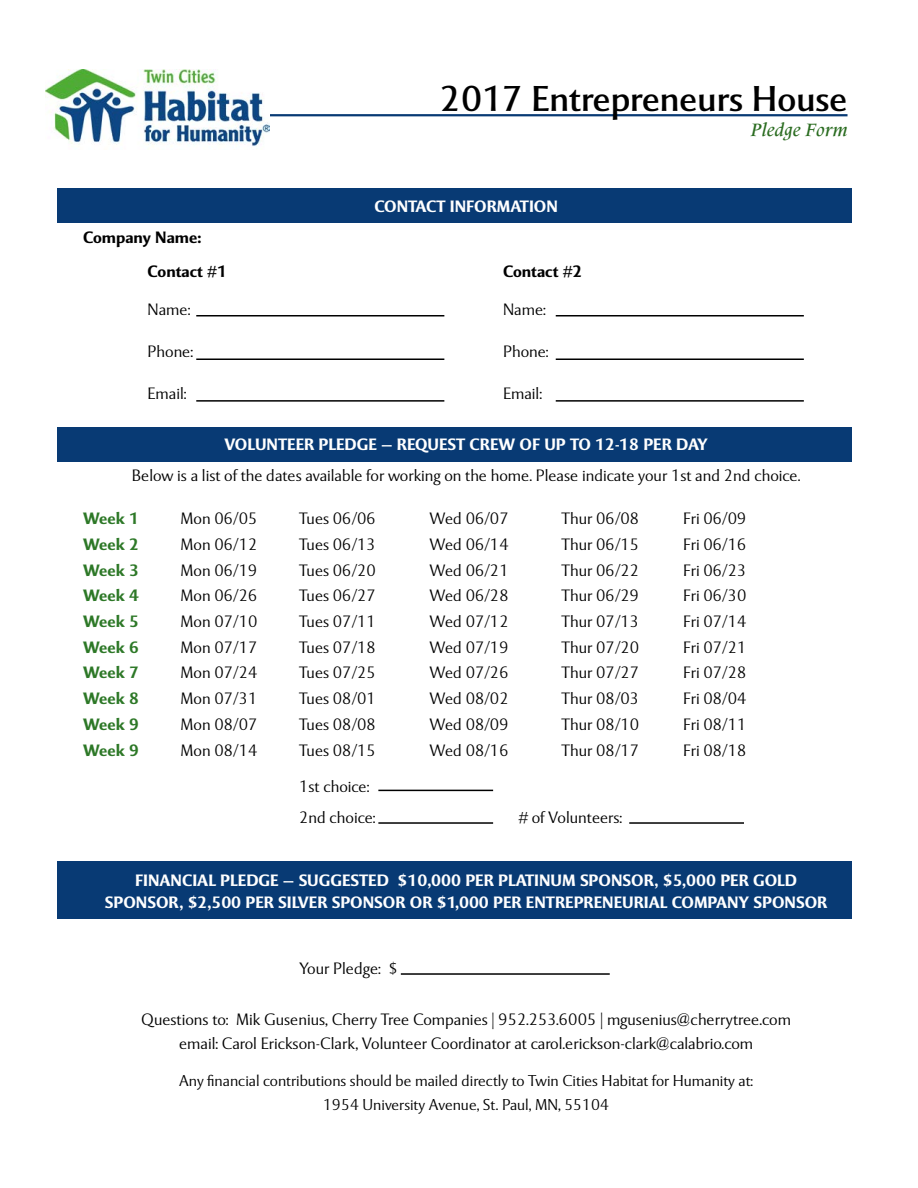
<style>
.page{position:relative;width:918px;height:1188px;background:#fff}
.page>*{position:absolute;margin:0;border:0;box-sizing:border-box;transform-origin:0 0}
.t1{font:36px "Mentor Sans";color:#000}
.t2{font:italic 500 19.5px "Meridien";color:#2a6c20}
.t3{font:300 16.5px/31.2px "Mentor Sans";color:#000}
.t4{font:700 16.5px/22.5px "Mentor Sans";color:#fff;text-align:center}
.t5{font:700 16.5px "Mentor Sans";color:#2d7827}
.t6{font:700 16.5px/33.8px "Mentor Sans";color:#000}
.t7{font:300 15.75px/24px "Mentor Sans";color:#000;text-align:center}
</style>
<div class="page">
<div style="left:58px;top:861px;width:794px;height:57px;background:#083a74"></div>
<div style="left:58px;top:427px;width:794px;height:34px;background:#083a74"></div>
<div style="left:58px;top:188px;width:794px;height:35px;background:#083a74"></div>
<hr style="left:229px;top:114px;width:619px;height:2px;background:#083a74">
<hr style="left:196px;top:315px;width:248px;height:1px;background:#000">
<hr style="left:196px;top:358px;width:248px;height:2px;background:#000">
<hr style="left:196px;top:400px;width:248px;height:2px;background:#000">
<hr style="left:556px;top:315px;width:248px;height:1px;background:#000">
<hr style="left:556px;top:358px;width:248px;height:2px;background:#000">
<hr style="left:556px;top:400px;width:248px;height:2px;background:#000">
<hr style="left:378px;top:790px;width:115px;height:1px;background:#000">
<hr style="left:378px;top:822px;width:115px;height:2px;background:#000">
<hr style="left:629px;top:822px;width:115px;height:2px;background:#000">
<hr style="left:401px;top:973px;width:209px;height:2px;background:#000">
<img style="left:45px;top:69px;width:224px;height:80px">
<h1 class="t1" style="left:440px;top:76px;width:409px">2017 Entrepreneurs House</h1>
<p class="t2" style="left:751px;top:120px;width:98px">Pledge Form</p>
<p class="t6" style="left:148px;top:221px;width:81px;text-indent:-64px">Company Name:<br>Contact #1</p>
<p class="t4" style="left:374px;top:195px;width:185px">CONTACT INFORMATION</p>
<p class="t6" style="left:503px;top:255px;width:81px">Contact #2</p>
<p class="t3" style="left:148px;top:294px;width:44px">Name:</p>
<p class="t3" style="left:503px;top:294px;width:44px">Name:</p>
<p class="t3" style="left:148px;top:336px;width:47px">Phone:</p>
<p class="t3" style="left:503px;top:336px;width:47px">Phone:</p>
<p class="t3" style="left:148px;top:378px;width:41px">Email:</p>
<p class="t3" style="left:503px;top:378px;width:41px">Email:</p>
<p class="t4" style="left:225px;top:433px;width:485px">VOLUNTEER PLEDGE — REQUEST CREW OF UP TO 12-18 PER DAY</p>
<p class="t3" style="left:132px;top:460px;width:670px">Below is a list of the dates available for working on the home. Please indicate your 1st and 2nd choice.</p>
<p class="t5" style="left:83px;top:508px;width:57px">Week 1</p>
<p class="t3" style="left:181px;top:503px;width:78px">Mon 06/05</p>
<p class="t3" style="left:299px;top:503px;width:78px">Tues 06/06</p>
<p class="t3" style="left:430px;top:503px;width:81px">Wed 06/07</p>
<p class="t3" style="left:562px;top:503px;width:79px">Thur 06/08</p>
<p class="t3" style="left:683px;top:503px;width:65px">Fri 06/09</p>
<p class="t5" style="left:83px;top:534px;width:57px">Week 2</p>
<p class="t3" style="left:181px;top:529px;width:78px">Mon 06/12</p>
<p class="t3" style="left:299px;top:529px;width:78px">Tues 06/13</p>
<p class="t3" style="left:430px;top:529px;width:81px">Wed 06/14</p>
<p class="t3" style="left:562px;top:529px;width:79px">Thur 06/15</p>
<p class="t3" style="left:683px;top:529px;width:65px">Fri 06/16</p>
<p class="t5" style="left:83px;top:559px;width:57px">Week 3</p>
<p class="t3" style="left:181px;top:554px;width:78px">Mon 06/19</p>
<p class="t3" style="left:299px;top:554px;width:78px">Tues 06/20</p>
<p class="t3" style="left:430px;top:554px;width:81px">Wed 06/21</p>
<p class="t3" style="left:562px;top:554px;width:79px">Thur 06/22</p>
<p class="t3" style="left:683px;top:554px;width:65px">Fri 06/23</p>
<p class="t5" style="left:83px;top:585px;width:57px">Week 4</p>
<p class="t3" style="left:181px;top:580px;width:78px">Mon 06/26</p>
<p class="t3" style="left:299px;top:580px;width:78px">Tues 06/27</p>
<p class="t3" style="left:430px;top:580px;width:81px">Wed 06/28</p>
<p class="t3" style="left:562px;top:580px;width:79px">Thur 06/29</p>
<p class="t3" style="left:683px;top:580px;width:65px">Fri 06/30</p>
<p class="t5" style="left:83px;top:611px;width:57px">Week 5</p>
<p class="t3" style="left:181px;top:606px;width:78px">Mon 07/10</p>
<p class="t3" style="left:299px;top:606px;width:78px">Tues 07/11</p>
<p class="t3" style="left:430px;top:606px;width:81px">Wed 07/12</p>
<p class="t3" style="left:562px;top:606px;width:79px">Thur 07/13</p>
<p class="t3" style="left:683px;top:606px;width:65px">Fri 07/14</p>
<p class="t5" style="left:83px;top:636px;width:57px">Week 6</p>
<p class="t3" style="left:181px;top:632px;width:78px">Mon 07/17</p>
<p class="t3" style="left:299px;top:632px;width:78px">Tues 07/18</p>
<p class="t3" style="left:430px;top:632px;width:81px">Wed 07/19</p>
<p class="t3" style="left:562px;top:632px;width:79px">Thur 07/20</p>
<p class="t3" style="left:683px;top:632px;width:65px">Fri 07/21</p>
<p class="t5" style="left:83px;top:662px;width:57px">Week 7</p>
<p class="t3" style="left:181px;top:657px;width:78px">Mon 07/24</p>
<p class="t3" style="left:299px;top:657px;width:78px">Tues 07/25</p>
<p class="t3" style="left:430px;top:657px;width:81px">Wed 07/26</p>
<p class="t3" style="left:562px;top:657px;width:79px">Thur 07/27</p>
<p class="t3" style="left:683px;top:657px;width:65px">Fri 07/28</p>
<p class="t5" style="left:83px;top:688px;width:57px">Week 8</p>
<p class="t3" style="left:181px;top:683px;width:78px">Mon 07/31</p>
<p class="t3" style="left:299px;top:683px;width:78px">Tues 08/01</p>
<p class="t3" style="left:430px;top:683px;width:81px">Wed 08/02</p>
<p class="t3" style="left:562px;top:683px;width:79px">Thur 08/03</p>
<p class="t3" style="left:683px;top:683px;width:65px">Fri 08/04</p>
<p class="t5" style="left:83px;top:714px;width:57px">Week 9</p>
<p class="t3" style="left:181px;top:709px;width:78px">Mon 08/07</p>
<p class="t3" style="left:299px;top:709px;width:78px">Tues 08/08</p>
<p class="t3" style="left:430px;top:709px;width:81px">Wed 08/09</p>
<p class="t3" style="left:562px;top:709px;width:79px">Thur 08/10</p>
<p class="t3" style="left:683px;top:709px;width:65px">Fri 08/11</p>
<p class="t5" style="left:83px;top:739px;width:57px">Week 9</p>
<p class="t3" style="left:181px;top:734px;width:78px">Mon 08/14</p>
<p class="t3" style="left:299px;top:734px;width:78px">Tues 08/15</p>
<p class="t3" style="left:430px;top:734px;width:81px">Wed 08/16</p>
<p class="t3" style="left:562px;top:734px;width:79px">Thur 08/17</p>
<p class="t3" style="left:683px;top:734px;width:65px">Fri 08/18</p>
<p class="t3" style="left:299px;top:770px;width:78px">1st choice:<br>2nd choice:</p>
<p class="t3" style="left:519px;top:802px;width:105px"># of Volunteers:</p>
<p class="t4" style="left:105px;top:869px;width:724px">FINANCIAL PLEDGE — SUGGESTED $10,000 PER PLATINUM SPONSOR, $5,000 PER GOLD<br>SPONSOR, $2,500 PER SILVER SPONSOR OR $1,000 PER ENTREPRENEURIAL COMPANY SPONSOR</p>
<p class="t3" style="left:299px;top:952px;width:100px">Your Pledge: $</p>
<p class="t3" style="left:141px;top:1007px;width:651px;line-height:24px;text-align:center">Questions to: Mik Gusenius, Cherry Tree Companies | 952.253.6005 | mgusenius@cherrytree.com email: Carol Erickson-Clark, Volunteer Coordinator at carol.erickson-clark@calabrio.com</p>
<p class="t7" style="left:179px;top:1069px;width:576px">Any financial contributions should be mailed directly to Twin Cities Habitat for Humanity at:<br>1954 University Avenue, St. Paul, MN, 55104</p>
</div>
